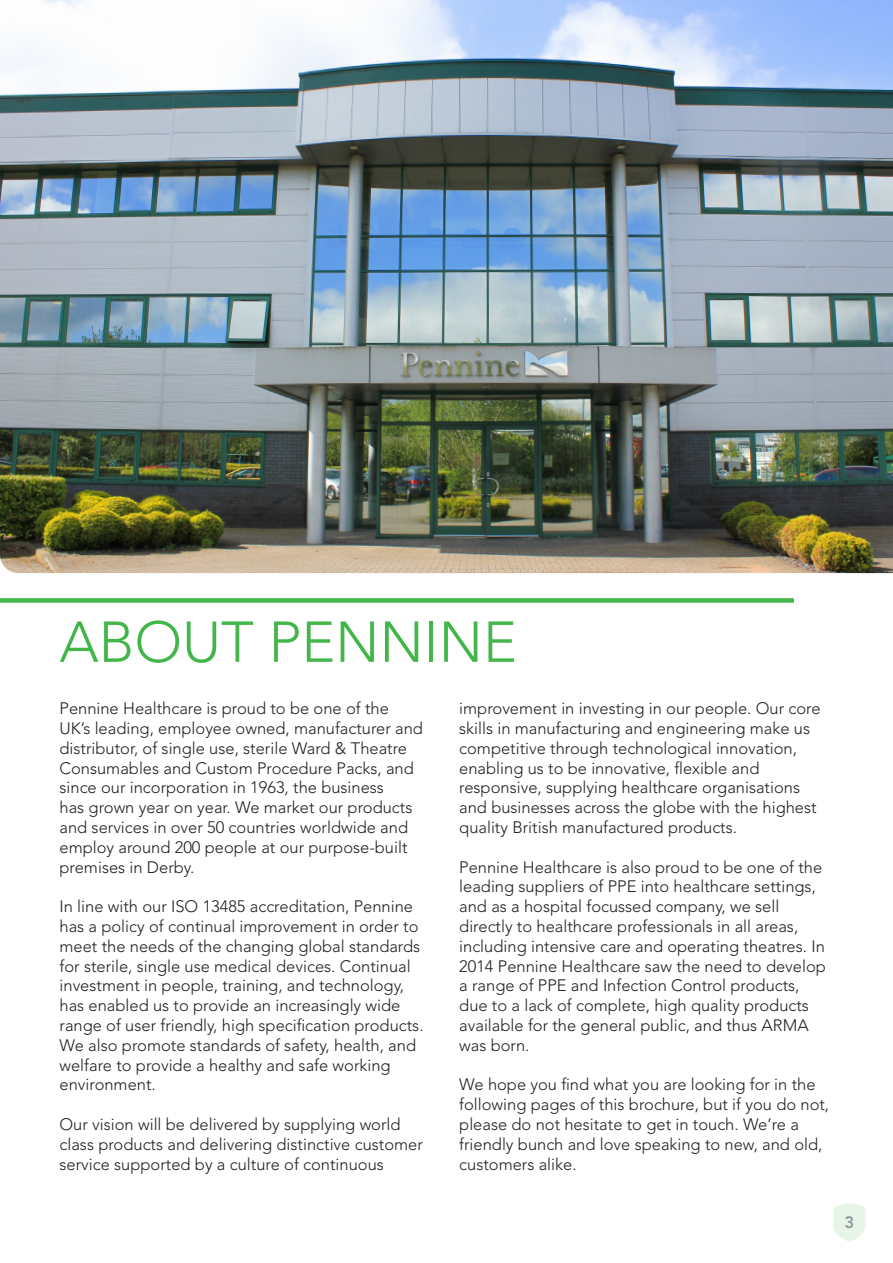
<style>
.page{position:relative;width:893px;height:1263px;background:#fff}
.page>*{position:absolute;margin:0;border:0;box-sizing:border-box;transform-origin:0 0}
.t1{font:300 57px "Avenir LT Std";color:#42b649}
.t2{font:300 16.5px/19.8px "Avenir LT Std";color:#231f20}
.t3{font:800 16.5px "Avenir LT Std";color:#939598}
</style>
<div class="page">
<svg style="left:833px;top:1203px;width:32px;height:39px"></svg>
<div style="left:0;top:598px;width:794px;height:5px;background:#42b649"></div>
<img style="left:0;top:0;width:893px;height:573px">
<p class="t1" style="left:60px;top:609px;width:459px">ABOUT PENNINE</p>
<p class="t2" style="left:60px;top:699px;width:365px">Pennine Healthcare is proud to be one of the UK’s leading, employee owned, manufacturer and distributor, of single use, sterile Ward &amp; Theatre Consumables and Custom Procedure Packs, and since our incorporation in 1963, the business<br>has grown year on year. We market our products and services in over 50 countries worldwide and employ around 200 people at our purpose-built premises in Derby.</p>
<p class="t2" style="left:60px;top:897px;width:366px">In line with our ISO 13485 accreditation, Pennine has a policy of continual improvement in order to meet the needs of the changing global standards for sterile, single use medical devices. Continual investment in people, training, and technology, has enabled us to provide an increasingly wide range of user friendly, high specification products.<br>We also promote standards of safety, health, and welfare to provide a healthy and safe working environment.</p>
<p class="t2" style="left:60px;top:1114px;width:365px">Our vision will be delivered by supplying world class products and delivering distinctive customer service supported by a culture of continuous</p>
<p class="t2" style="left:459px;top:699px;width:363px">improvement in investing in our people. Our core skills in manufacturing and engineering make us competitive through technological innovation, enabling us to be innovative, flexible and responsive, supplying healthcare organisations and businesses across the globe with the highest quality British manufactured products.</p>
<p class="t2" style="left:459px;top:857px;width:368px">Pennine Healthcare is also proud to be one of the leading suppliers of PPE into healthcare settings, and as a hospital focussed company, we sell directly to healthcare professionals in all areas, including intensive care and operating theatres. In 2014 Pennine Healthcare saw the need to develop a range of PPE and Infection Control products, due to a lack of complete, high quality products available for the general public, and thus ARMA was born.</p>
<p class="t2" style="left:459px;top:1075px;width:371px">We hope you find what you are looking for in the following pages of this brochure, but if you do not, please do not hesitate to get in touch. We’re a friendly bunch and love speaking to new, and old, customers alike.</p>
<p class="t3" style="left:844px;top:1213px;width:11px">3</p>
</div>
